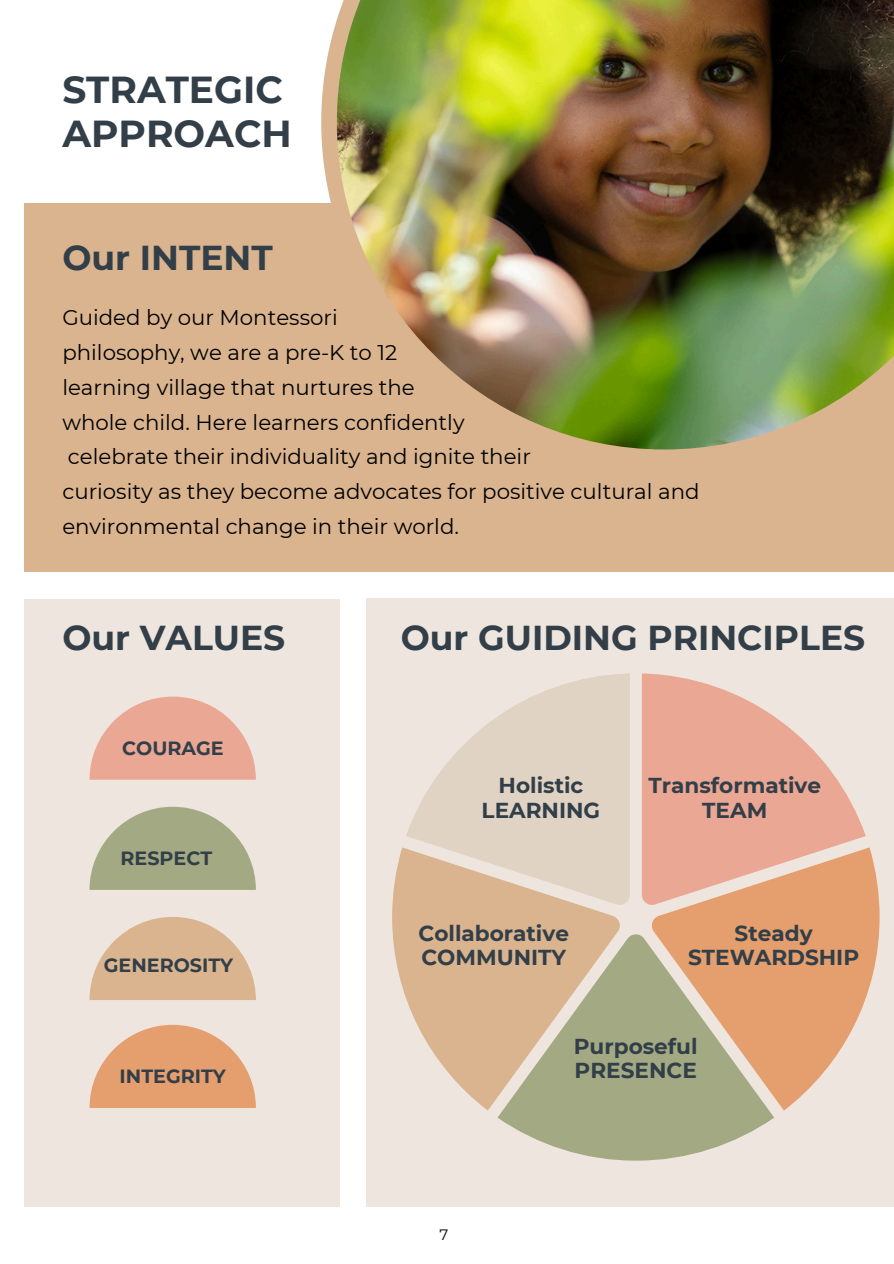
<style>
.page{position:relative;width:894px;height:1264px;background:#fff}
.page>*{position:absolute;margin:0;border:0;box-sizing:border-box;transform-origin:0 0}
.t1{font:700 37.5px/43.8px "Montserrat";color:#333f48}
.t2{font:700 34.5px "Montserrat";color:#333f48}
.t3{font:700 21.6px/24.9px "Montserrat";color:#333f48;text-align:center}
.t4{font:21.3px/34.8px "Montserrat";color:#000}
.t5{font:700 19.05px "Montserrat";color:#333f48}
.t6{font:15px "Montserrat";color:#000}
</style>
<div class="page">
<div style="left:24px;top:599px;width:315px;height:607px;background:#eee6de"></div>
<div style="left:366px;top:598px;width:527px;height:608px;background:#eee6de"></div>
<div style="left:24px;top:204px;width:869px;height:368px;background:#d9b48f"></div>
<svg style="left:321px;top:20px;width:359px;height:430px"></svg>
<img style="left:337px;top:0;width:556px;height:449px">
<svg style="left:89px;top:696px;width:167px;height:83px"></svg>
<svg style="left:89px;top:806px;width:167px;height:83px"></svg>
<svg style="left:89px;top:917px;width:167px;height:83px"></svg>
<svg style="left:89px;top:1024px;width:167px;height:83px"></svg>
<svg style="left:651px;top:847px;width:228px;height:263px;fill:#e59e6d"></svg>
<svg style="left:641px;top:673px;width:224px;height:233px;fill:#eaa794"></svg>
<svg style="left:497px;top:933px;width:277px;height:227px;background:#beb08b"></svg>
<svg style="left:406px;top:673px;width:223px;height:232px;fill:#e1d3c4"></svg>
<svg style="left:392px;top:847px;width:229px;height:263px;fill:#d9b48f"></svg>
<p class="t1" style="left:62px;top:68px;width:231px">STRATEGIC<br>APPROACH</p>
<p class="t2" style="left:62px;top:236px;width:212px">Our INTENT</p>
<p class="t4" style="left:62px;top:300px;width:638px">Guided by our Montessori<br>philosophy, we are a pre-K to 12<br>learning village that nurtures the<br>whole child. Here learners confidently<br>celebrate their individuality and ignite their<br>curiosity as they become advocates for positive cultural and environmental change in their world.</p>
<h2 class="t2" style="left:62px;top:616px;width:224px">Our VALUES</h2>
<p class="t5" style="left:122px;top:736px;width:103px">COURAGE</p>
<h1 class="t5" style="left:120px;top:846px;width:93px">RESPECT</h1>
<h2 class="t5" style="left:104px;top:953px;width:131px">GENEROSITY</h2>
<h4 class="t5" style="left:120px;top:1064px;width:108px">INTEGRITY</h4>
<p class="t2" style="left:400px;top:616px;width:466px">Our GUIDING PRINCIPLES</p>
<h2 class="t3" style="left:481px;top:772px;width:120px">Holistic<br>LEARNING</h2>
<p class="t3" style="left:648px;top:772px;width:174px">Transformative<br>TEAM</p>
<p class="t3" style="left:418px;top:920px;width:152px;text-align:left">Collaborative<br>COMMUNITY</p>
<p class="t3" style="left:687px;top:920px;width:173px">Steady<br>STEWARDSHIP</p>
<p class="t6" style="left:439px;top:1225px;width:10px">7</p>
<p class="t3" style="left:573px;top:1033px;width:125px;text-align:left">Purposeful<br>PRESENCE</p>
</div>
